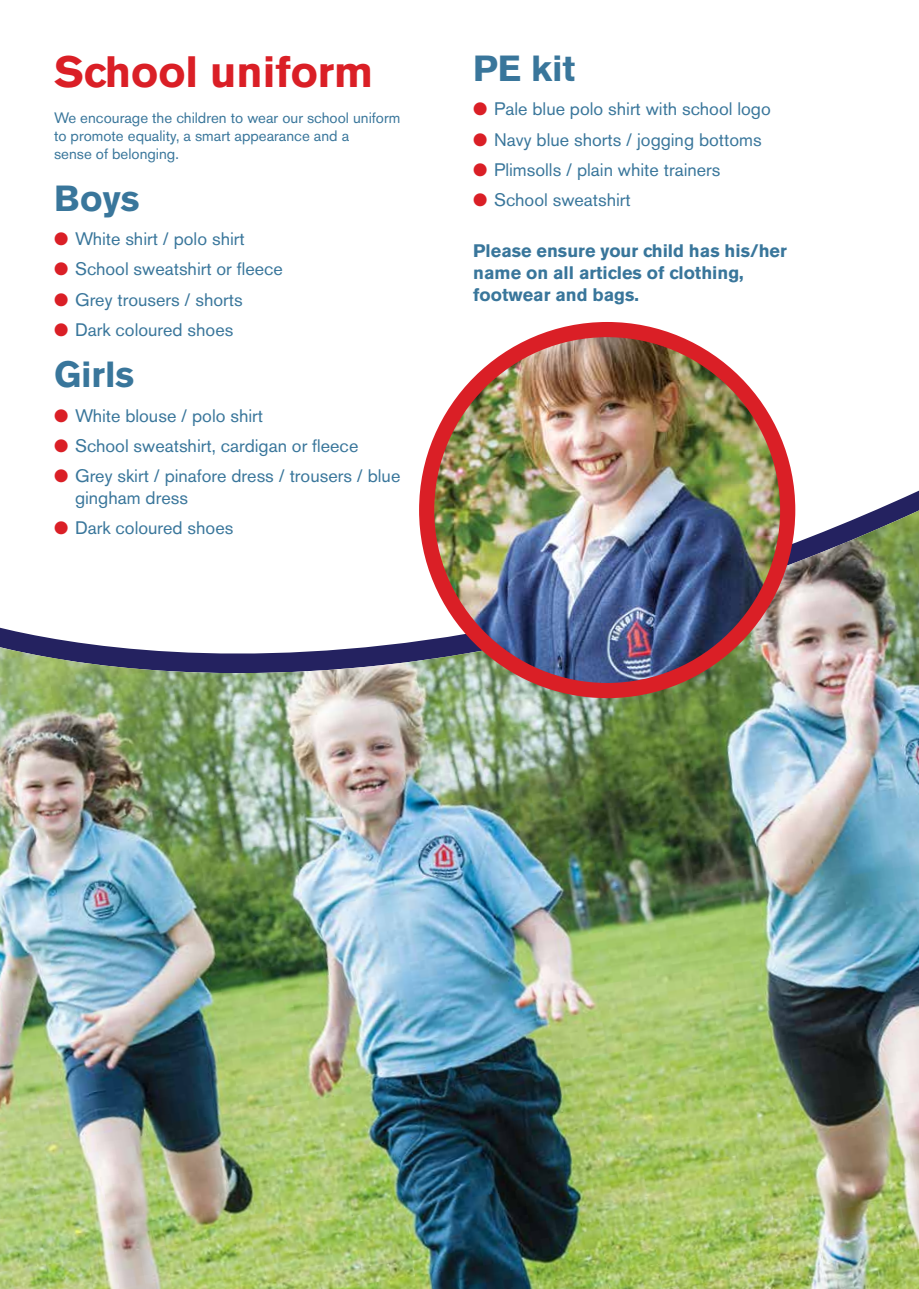
<style>
.page{position:relative;width:919px;height:1289px;background:#fff}
.page>*{position:absolute;margin:0;border:0;box-sizing:border-box;transform-origin:0 0}
.t1{font:700 43.5px "Akzidenz Grotesk BE";color:#da1f26}
.t2{font:700 36px "Akzidenz Grotesk BE";color:#39769b}
.t3{font:18px/21.6px "Akzidenz Grotesk BE";color:#39769b}
.t4{font:700 18px/21.6px "Akzidenz Grotesk BE";color:#39769b}
.t5{font:15px/18px "Akzidenz Grotesk BE";color:#39769b}
.s1{color:#da1f26}
</style>
<div class="page">
<img style="left:0;top:510px;width:918px;height:778px">
<img style="left:428px;top:329px;width:357px;height:361px">
<div style="left:419px;top:322px;width:376px;height:376px;border:15px solid #da1f26;border-radius:50%"></div>
<h1 class="t1" style="left:54px;top:46px;width:321px">School uniform</h1>
<p class="t5" style="left:54px;top:108px;width:348px">We encourage the children to wear our school uniform to promote equality, a smart appearance and a<br>sense of belonging.</p>
<h2 class="t2" style="left:54px;top:177px;width:87px">Boys</h2>
<p class="t3" style="left:54px;top:228px;width:192px"><span class="s1">●</span> White shirt / polo shirt</p>
<p class="t3" style="left:54px;top:258px;width:230px"><span class="s1">●</span> School sweatshirt or fleece</p>
<p class="t3" style="left:54px;top:288px;width:190px"><span class="s1">●</span> Grey trousers / shorts</p>
<p class="t3" style="left:54px;top:318px;width:181px"><span class="s1">●</span> Dark coloured shoes</p>
<h2 class="t2" style="left:54px;top:354px;width:82px">Girls</h2>
<p class="t3" style="left:54px;top:405px;width:210px"><span class="s1">●</span> White blouse / polo shirt</p>
<p class="t3" style="left:54px;top:435px;width:306px"><span class="s1">●</span> School sweatshirt, cardigan or fleece</p>
<p class="t3" style="left:75px;top:465px;width:327px;text-indent:-21px"><span class="s1">●</span> Grey skirt / pinafore dress / trousers / blue gingham dress</p>
<p class="t3" style="left:54px;top:516px;width:181px"><span class="s1">●</span> Dark coloured shoes</p>
<h2 class="t2" style="left:473px;top:48px;width:104px">PE kit</h2>
<p class="t3" style="left:473px;top:98px;width:299px"><span class="s1">●</span> Pale blue polo shirt with school logo</p>
<p class="t3" style="left:473px;top:128px;width:290px"><span class="s1">●</span> Navy blue shorts / jogging bottoms</p>
<p class="t3" style="left:473px;top:159px;width:249px"><span class="s1">●</span> Plimsolls / plain white trainers</p>
<p class="t3" style="left:473px;top:189px;width:159px"><span class="s1">●</span> School sweatshirt</p>
<p class="t4" style="left:473px;top:240px;width:315px">Please ensure your child has his/her name on all articles of clothing, footwear and bags.</p>
</div>
